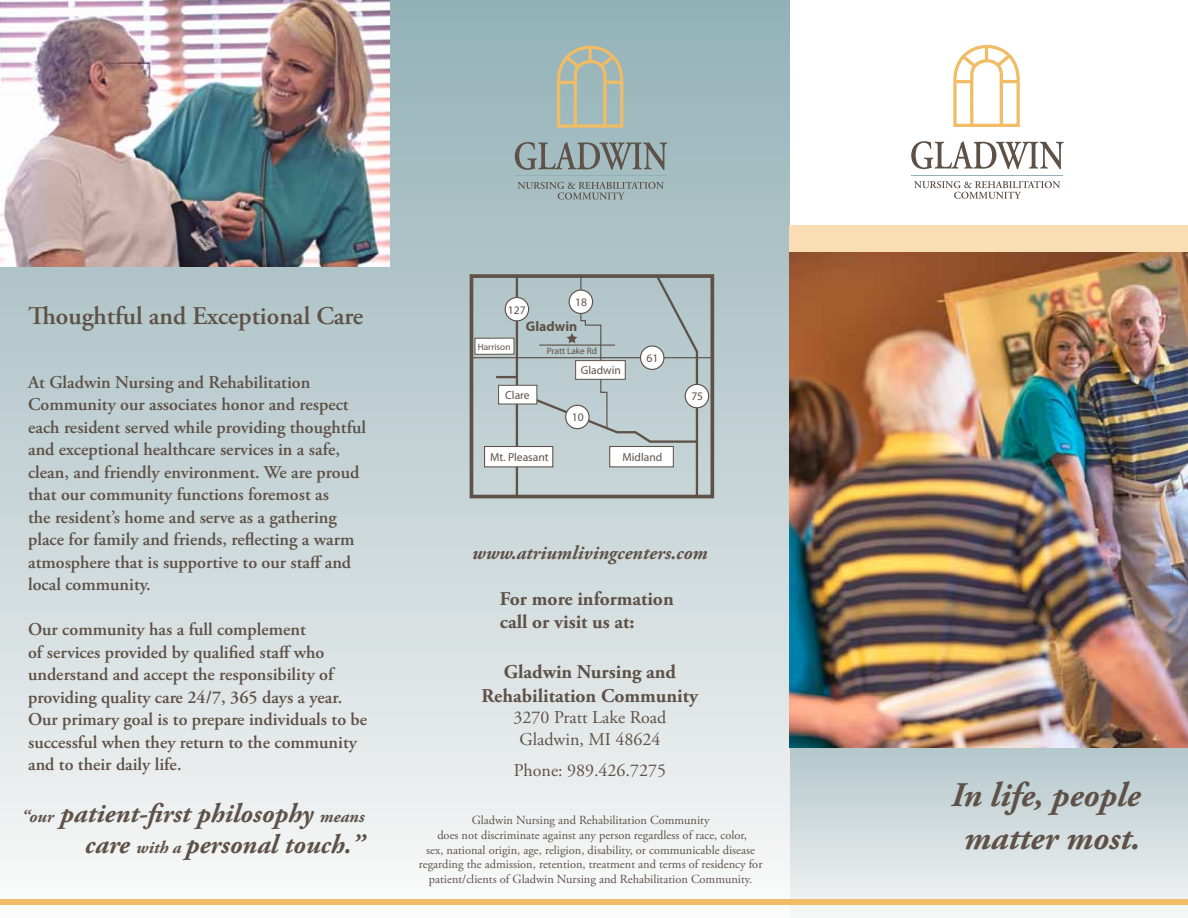
<style>
.page{position:relative;width:1188px;height:918px;background:#fff}
.page>*{position:absolute;margin:0;border:0;box-sizing:border-box;transform-origin:0 0}
.t1{font:italic 700 34.5px/43.5px "Adobe Garamond Pro";color:#5e5147;text-align:center}
.t2{font:italic 700 27px/31px "Adobe Garamond Pro";color:#5e5147;text-align:right}
.t3{font:600 25.5px "Adobe Garamond Pro";color:#5e5147}
.t4{font:700 19.5px/23.4px "Adobe Garamond Pro";color:#5e5147}
.t5{font:italic 700 19.5px "Adobe Garamond Pro";color:#5e5147}
.t6{font:600 18px/22.5px "Adobe Garamond Pro";color:#5e5147}
.t7{font:18px/21.6px "Adobe Garamond Pro";color:#5e5147;text-align:center}
.t8{font:700 13.95px "Myriad Pro";color:#5e5147}
.t9{font:12.3px/14.9px "Adobe Garamond Pro";color:#5e5147;text-align:center}
.t10{font:11.55px "Myriad Pro";color:#5e5147}
.t11{font:9.3px "Myriad Pro";color:#5e5147}
.s1{font-size:17.55px}
</style>
<div class="page">
<svg style="left:789px;top:748px;width:399px;height:164px"></svg>
<div style="left:0;top:0;width:789px;height:918px;background:linear-gradient(to bottom,#91b0b6,#f9f7f7)"></div>
<img style="left:0;top:0;width:390px;height:266px">
<img style="left:789px;top:252px;width:399px;height:496px">
<svg style="left:953px;top:45px;width:67px;height:82px"></svg>
<hr style="left:911px;top:175px;width:152px;height:1px;background:#91b1b6">
<svg style="left:911px;top:141px;width:153px;height:28px"></svg>
<svg style="left:914px;top:181px;width:146px;height:18px"></svg>
<div style="left:470px;top:274px;width:244px;height:224px;border:4px solid #5e5147"></div>
<hr style="left:471px;top:357px;width:241px;height:1px;background:#5e5147">
<svg style="left:514px;top:273px;width:185px;height:226px"></svg>
<hr style="left:540px;top:345px;width:75px;height:1px;background:#5e5147">
<hr style="left:497px;top:376px;width:20px;height:2px;background:#5e5147">
<div style="left:566px;top:405px;width:23px;height:24px;background:#fff;border-radius:50%"></div>
<div style="left:565px;top:405px;width:25px;height:24px;border:1px solid #5e5147;border-radius:50%"></div>
<div style="left:685px;top:384px;width:24px;height:24px;background:#fff;border-radius:50%"></div>
<div style="left:685px;top:384px;width:24px;height:24px;border:1px solid #5e5147;border-radius:50%"></div>
<div style="left:641px;top:346px;width:23px;height:23px;background:#fff;border-radius:50%"></div>
<div style="left:640px;top:345px;width:24px;height:25px;border:1px solid #5e5147;border-radius:50%"></div>
<div style="left:569px;top:290px;width:24px;height:23px;background:#fff;border-radius:50%"></div>
<div style="left:569px;top:290px;width:24px;height:24px;border:1px solid #5e5147;border-radius:50%"></div>
<div style="left:505px;top:298px;width:24px;height:23px;background:#fff;border-radius:50%"></div>
<div style="left:505px;top:297px;width:24px;height:24px;border:1px solid #5e5147;border-radius:50%"></div>
<div style="left:485px;top:447px;width:68px;height:20px;background:#fff"></div>
<div style="left:484px;top:446px;width:69px;height:21px;border:1px solid #5e5147"></div>
<div style="left:610px;top:447px;width:63px;height:20px;background:#fff"></div>
<div style="left:609px;top:446px;width:65px;height:21px;border:1px solid #5e5147"></div>
<div style="left:576px;top:361px;width:49px;height:18px;background:#fff"></div>
<div style="left:575px;top:360px;width:51px;height:20px;border:1px solid #5e5147"></div>
<div style="left:499px;top:385px;width:38px;height:19px;background:#fff"></div>
<div style="left:498px;top:385px;width:39px;height:19px;border:1px solid #5e5147"></div>
<div style="left:475px;top:338px;width:39px;height:16px;background:#fff"></div>
<div style="left:475px;top:338px;width:39px;height:17px;border:1px solid #5e5147"></div>
<div style="left:0;top:899px;width:1188px;height:5px;background:#f0bc65"></div>
<div style="left:789px;top:225px;width:399px;height:27px;background:#f8deb2"></div>
<svg style="left:557px;top:46px;width:67px;height:82px"></svg>
<hr style="left:515px;top:176px;width:152px;height:1px;background:#91b1b6">
<svg style="left:515px;top:142px;width:152px;height:28px"></svg>
<svg style="left:518px;top:182px;width:146px;height:18px"></svg>
<h3 class="t3" style="left:28px;top:301px;width:337px">Thoughtful and Exceptional Care</h3>
<p class="t6" style="left:28px;top:371px;width:339px">At Gladwin Nursing and Rehabilitation Community our associates honor and respect each resident served while providing thoughtful and exceptional healthcare services in a safe, clean, and friendly environment. We are proud that our community functions foremost as<br>the resident’s home and serve as a gathering place for family and friends, reflecting a warm atmosphere that is supportive to our staff and local community.</p>
<p class="t6" style="left:28px;top:619px;width:341px">Our community has a full complement<br>of services provided by qualified staff who understand and accept the responsibility of providing quality care 24/7, 365 days a year.<br>Our primary goal is to prepare individuals to be successful when they return to the community and to their daily life.</p>
<h2 class="t2" style="left:22px;top:799px;width:344px"><span class="s1">“our</span> patient-first philosophy <span class="s1">means </span>care <span class="s1">with a</span> personal touch.”</h2>
<p class="t10" style="left:575px;top:295px;width:13px">18</p>
<p class="t10" style="left:508px;top:303px;width:19px">127</p>
<p class="t11" style="left:478px;top:342px;width:34px">Harrison</p>
<p class="t8" style="left:526px;top:318px;width:53px">Gladwin</p>
<p class="t11" style="left:547px;top:345px;width:52px">Pratt Lake Rd</p>
<p class="t10" style="left:505px;top:388px;width:26px">Clare</p>
<p class="t10" style="left:581px;top:363px;width:42px">Gladwin</p>
<p class="t10" style="left:572px;top:410px;width:13px">10</p>
<p class="t10" style="left:647px;top:351px;width:13px">61</p>
<p class="t10" style="left:490px;top:450px;width:60px">Mt. Pleasant</p>
<p class="t10" style="left:622px;top:450px;width:41px">Midland</p>
<p class="t10" style="left:691px;top:389px;width:13px">75</p>
<p class="t5" style="left:472px;top:541px;width:237px">www.atriumlivingcenters.com</p>
<p class="t4" style="left:500px;top:587px;width:175px">For more information call or visit us at:</p>
<p class="t4" style="left:482px;top:661px;width:218px;text-align:center">Gladwin Nursing and<br>Rehabilitation Community</p>
<p class="t7" style="left:514px;top:707px;width:154px">3270 Pratt Lake Road<br>Gladwin, MI 48624</p>
<p class="t7" style="left:514px;top:760px;width:154px">Phone: 989.426.7275</p>
<p class="t9" style="left:419px;top:813px;width:345px">Gladwin Nursing and Rehabilitation Community<br>does not discriminate against any person regardless of race, color,<br>sex, national origin, age, religion, disability, or communicable disease regarding the admission, retention, treatment and terms of residency for patient/clients of Gladwin Nursing and Rehabilitation Community.</p>
<h1 class="t1" style="left:951px;top:774px;width:191px">In life, people matter most.</h1>
</div>
